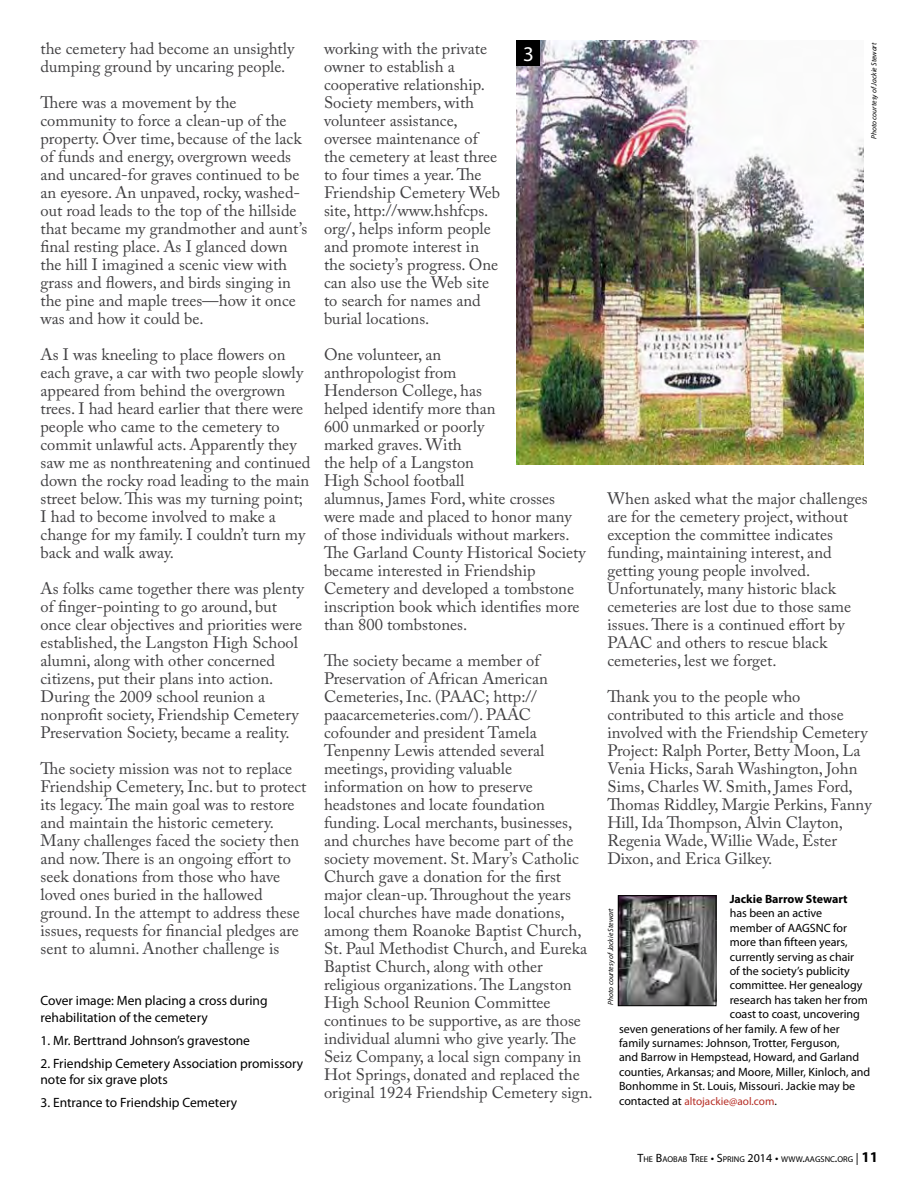
<style>
.page{position:relative;width:918px;height:1188px;background:#fff}
.page>*{position:absolute;margin:0;border:0;box-sizing:border-box;transform-origin:0 0}
.t1{font:21px "Myriad Pro";color:#fff}
.t2{font:16.5px/18px "Adobe Caslon Pro";color:#414042}
.t3{font:13.5px/16.5px "Myriad Pro";color:#000}
.t4{font:12px "Myriad Pro";color:#000}
.t5{font:700 12px "Myriad Pro";color:#000}
.t6{font:11.25px "Myriad Pro";color:#b62d25}
.t7{font:8.4px "Myriad Pro";color:#000}
.t8{font:italic 7.5px "Myriad Pro";color:#000}
.s1{font-size:12px;color:#000}
.s2{font-size:12px}
.s3{font-weight:700;font-size:15px}
</style>
<div class="page">
<img style="left:517px;top:40px;width:347px;height:425px">
<img style="left:620px;top:897px;width:94px;height:107px">
<div style="left:618px;top:895px;width:98px;height:111px;border:1px solid #000"></div>
<div style="left:517px;top:40px;width:23px;height:26px;background:#000"></div>
<p class="t2" style="left:40px;top:39px;width:256px">the cemetery had become an unsightly dumping ground by uncaring people.</p>
<p class="t2" style="left:40px;top:93px;width:268px">There was a movement by the community to force a clean-up of the property. Over time, because of the lack of funds and energy, overgrown weeds and uncared-for graves continued to be an eyesore. An unpaved, rocky, washed&shy;out road leads to the top of the hillside that became my grandmother and aunt’s final resting place. As I glanced down the hill I imagined a scenic view with grass and flowers, and birds singing in the pine and maple trees—how it once was and how it could be.</p>
<p class="t2" style="left:40px;top:345px;width:272px">As I was kneeling to place flowers on each grave, a car with two people slowly appeared from behind the overgrown trees. I had heard earlier that there were people who came to the cemetery to commit unlawful acts. Apparently they saw me as nonthreatening and continued down the rocky road leading to the main street below. This was my turning point; I had to become involved to make a change for my family. I couldn’t turn my back and walk away.</p>
<p class="t2" style="left:40px;top:579px;width:265px">As folks came together there was plenty of finger-pointing to go around, but once clear objectives and priorities were established, the Langston High School alumni, along with other concerned citizens, put their plans into action.<br>During the 2009 school reunion a nonprofit society, Friendship Cemetery Preservation Society, became a reality.</p>
<p class="t2" style="left:40px;top:759px;width:268px">The society mission was not to replace Friendship Cemetery, Inc. but to protect its legacy. The main goal was to restore and maintain the historic cemetery.<br>Many challenges faced the society then and now. There is an ongoing effort to seek donations from those who have loved ones buried in the hallowed ground. In the attempt to address these issues, requests for financial pledges are sent to alumni. Another challenge is</p>
<p class="t3" style="left:40px;top:992px;width:229px">Cover image: Men placing a cross during rehabilitation of the cemetery</p>
<p class="t3" style="left:40px;top:1032px;width:211px">1. Mr. Berttrand Johnson’s gravestone</p>
<p class="t3" style="left:40px;top:1055px;width:264px">2. Friendship Cemetery Association promissory note for six grave plots</p>
<p class="t3" style="left:40px;top:1094px;width:198px">3. Entrance to Friendship Cemetery</p>
<p class="t2" style="left:324px;top:39px;width:178px">working with the private owner to establish a cooperative relationship.<br>Society members, with volunteer assistance, oversee maintenance of the cemetery at least three to four times a year. The<br>Friendship Cemetery Web site, http://www.hshfcps. org/, helps inform people and promote interest in the society’s progress. One can also use the Web site to search for names and burial locations.</p>
<p class="t2" style="left:324px;top:345px;width:263px">One volunteer, an<br>anthropologist from<br>Henderson College, has<br>helped identify more than<br>600 unmarked or poorly<br>marked graves. With<br>the help of a Langston<br>High School football<br>alumnus, James Ford, white crosses were made and placed to honor many of those individuals without markers.<br>The Garland County Historical Society became interested in Friendship<br>Cemetery and developed a tombstone inscription book which identifies more than 800 tombstones.</p>
<p class="t2" style="left:324px;top:651px;width:270px">The society became a member of Preservation of African American Cemeteries, Inc. (PAAC; http:// paacarcemeteries.com/). PAAC cofounder and president Tamela Tenpenny Lewis attended several meetings, providing valuable information on how to preserve headstones and locate foundation funding. Local merchants, businesses, and churches have become part of the society movement. St. Mary’s Catholic Church gave a donation for the first major clean-up. Throughout the years local churches have made donations, among them Roanoke Baptist Church, St. Paul Methodist Church, and Eureka Baptist Church, along with other religious organizations. The Langston High School Reunion Committee continues to be supportive, as are those individual alumni who give yearly. The Seiz Company, a local sign company in Hot Springs, donated and replaced the original 1924 Friendship Cemetery sign.</p>
<p class="t1" style="left:523px;top:41px;width:12px">3</p>
<p class="t8" style="left:869px;top:139px;width:98px;rotate:-90deg">Photo courtesy of Jackie Stewart</p>
<p class="t2" style="left:608px;top:489px;width:262px">When asked what the major challenges are for the cemetery project, without exception the committee indicates funding, maintaining interest, and getting young people involved.<br>Unfortunately, many historic black cemeteries are lost due to those same issues. There is a continued effort by PAAC and others to rescue black cemeteries, lest we forget.</p>
<p class="t2" style="left:608px;top:687px;width:266px">Thank you to the people who contributed to this article and those involved with the Friendship Cemetery Project: Ralph Porter, Betty Moon, La Venia Hicks, Sarah Washington, John Sims, Charles W. Smith, James Ford, Thomas Riddley, Margie Perkins, Fanny Hill, Ida Thompson, Alvin Clayton, Regenia Wade, Willie Wade, Ester Dixon, and Erica Gilkey.</p>
<p class="t5" style="left:730px;top:891px;width:119px">Jackie Barrow Stewart</p>
<p class="t4" style="left:730px;top:906px;width:94px">has been an active</p>
<p class="t4" style="left:730px;top:920px;width:119px">member of AAGSNC for</p>
<p class="t4" style="left:730px;top:935px;width:119px">more than fifteen years,</p>
<p class="t4" style="left:730px;top:949px;width:126px">currently serving as chair</p>
<p class="t4" style="left:730px;top:963px;width:122px">of the society’s publicity</p>
<p class="t4" style="left:730px;top:978px;width:134px">committee. Her genealogy</p>
<p class="t4" style="left:730px;top:992px;width:140px">research has taken her from</p>
<p class="t4" style="left:730px;top:1007px;width:132px">coast to coast, uncovering</p>
<p class="t4" style="left:619px;top:1021px;width:222px">seven generations of her family. A few of her</p>
<p class="t4" style="left:619px;top:1035px;width:222px">family surnames: Johnson, Trotter, Ferguson,</p>
<p class="t4" style="left:619px;top:1050px;width:242px">and Barrow in Hempstead, Howard, and Garland</p>
<p class="t4" style="left:619px;top:1064px;width:253px">counties, Arkansas; and Moore, Miller, Kinloch, and</p>
<p class="t4" style="left:619px;top:1079px;width:238px">Bonhomme in St. Louis, Missouri. Jackie may be</p>
<p class="t6" style="left:619px;top:1094px;width:159px"><span class="s1">contacted at</span> altojackie@aol.com<span class="s1">.</span></p>
<p class="t8" style="left:606px;top:1005px;width:98px;rotate:-90deg">Photo courtesy of Jackie Stewart</p>
<p class="t7" style="left:638px;top:1154px;width:242px"><span class="s2">T</span>HE <span class="s2">B</span>AOBAB <span class="s2">T</span>REE <span class="s2">• S</span>PRING <span class="s2">2014 •</span> WWW<span class="s2">.</span>AAGSNC<span class="s2">.</span>ORG <span class="s2">|</span> <span class="s3">11</span></p>
</div>
